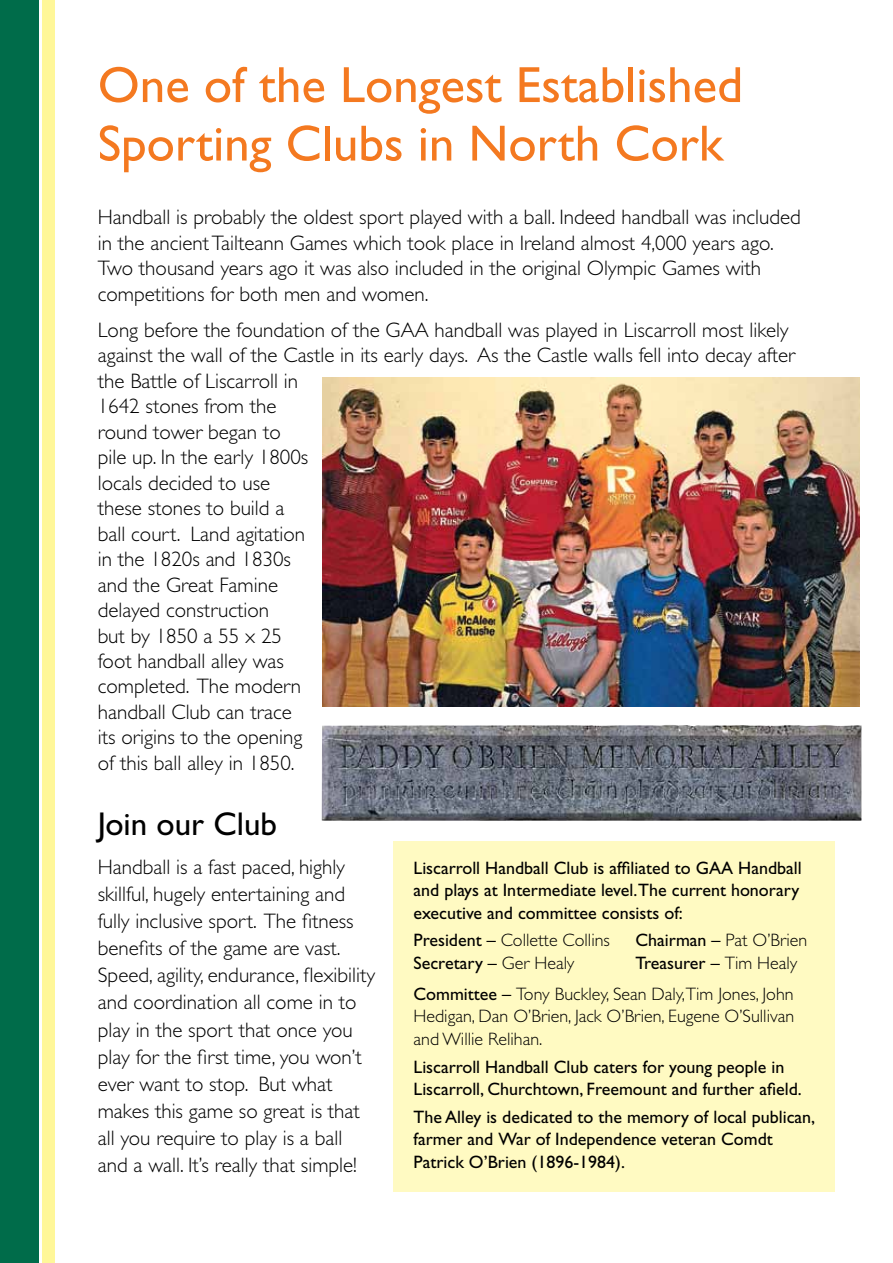
<style>
.page{position:relative;width:893px;height:1263px;background:#fff}
.page>*{position:absolute;margin:0;border:0;box-sizing:border-box;transform-origin:0 0}
.t1{font:51px/58.5px "Gill Sans";color:#f47920}
.t2{font:33px "Gill Sans";color:#000}
.t3{font:300 21px/25.5px "Gill Sans";color:#000}
.t4{font:18px/22.5px "Gill Sans";color:#000}
.t5{font:300 18px/31px "Gill Sans";color:#000;text-align:right}
.s1{font-weight:400}
.s2{font-weight:300}
</style>
<div class="page">
<div style="left:0;top:0;width:38px;height:1263px;background:#006c4a"></div>
<div style="left:43px;top:0;width:12px;height:1263px;background:#fff799"></div>
<img style="left:323px;top:377px;width:536px;height:329px">
<img style="left:322px;top:725px;width:539px;height:95px">
<div style="left:393px;top:841px;width:441px;height:351px;background:#fffac2"></div>
<h1 class="t1" style="left:98px;top:56px;width:647px">One of the Longest Established<br>Sporting Clubs in North Cork</h1>
<p class="t3" style="left:98px;top:205px;width:705px">Handball is probably the oldest sport played with a ball. Indeed handball was included in the ancient Tailteann Games which took place in Ireland almost 4,000 years ago.<br>Two thousand years ago it was also included in the original Olympic Games with competitions for both men and women.</p>
<p class="t3" style="left:98px;top:317px;width:699px">Long before the foundation of the GAA handball was played in Liscarroll most likely against the wall of the Castle in its early days. As the Castle walls fell into decay after the Battle of Liscarroll in<br>1642 stones from the<br>round tower began to<br>pile up. In the early 1800s<br>locals decided to use<br>these stones to build a<br>ball court. Land agitation<br>in the 1820s and 1830s<br>and the Great Famine<br>delayed construction<br>but by 1850 a 55 x 25<br>foot handball alley was<br>completed. The modern<br>handball Club can trace<br>its origins to the opening<br>of this ball alley in 1850.</p>
<h2 class="t2" style="left:98px;top:805px;width:181px">Join our Club</h2>
<p class="t3" style="left:98px;top:854px;width:279px;line-height:27px">Handball is a fast paced, highly skillful, hugely entertaining and fully inclusive sport. The fitness benefits of the game are vast.<br>Speed, agility, endurance, flexibility and coordination all come in to play in the sport that once you play for the first time, you won’t ever want to stop. But what makes this game so great is that all you require to play is a ball and a wall. It’s really that simple!</p>
<p class="t4" style="left:414px;top:856px;width:390px">Liscarroll Handball Club is affiliated to GAA Handball and plays at Intermediate level.The current honorary executive and committee consists of:</p>
<p class="t5" style="left:414px;top:925px;width:198px"><span class="s1">President –</span> Collette Collins</p>
<p class="t5" style="left:635px;top:925px;width:173px"><span class="s1">Chairman –</span> Pat O’Brien</p>
<p class="t4" style="left:414px;top:951px;width:162px">Secretary – <span class="s2">Ger Healy</span></p>
<p class="t5" style="left:414px;top:947px;width:385px"><span class="s1">Treasurer –</span> Tim Healy<br><span class="s1">Committee –</span> Tony Buckley, Sean Daly,Tim Jones, John</p>
<p class="t5" style="left:414px;top:1005px;width:382px;line-height:22.5px;text-align:left">Hedigan, Dan O’Brien, Jack O’Brien, Eugene O’Sullivan and Willie Relihan.</p>
<p class="t4" style="left:414px;top:1055px;width:390px">Liscarroll Handball Club caters for young people in<br>Liscarroll, Churchtown, Freemount and further afield.</p>
<p class="t4" style="left:414px;top:1105px;width:403px">The Alley is dedicated to the memory of local publican, farmer and War of Independence veteran Comdt<br>Patrick O’Brien (1896-1984).</p>
</div>
